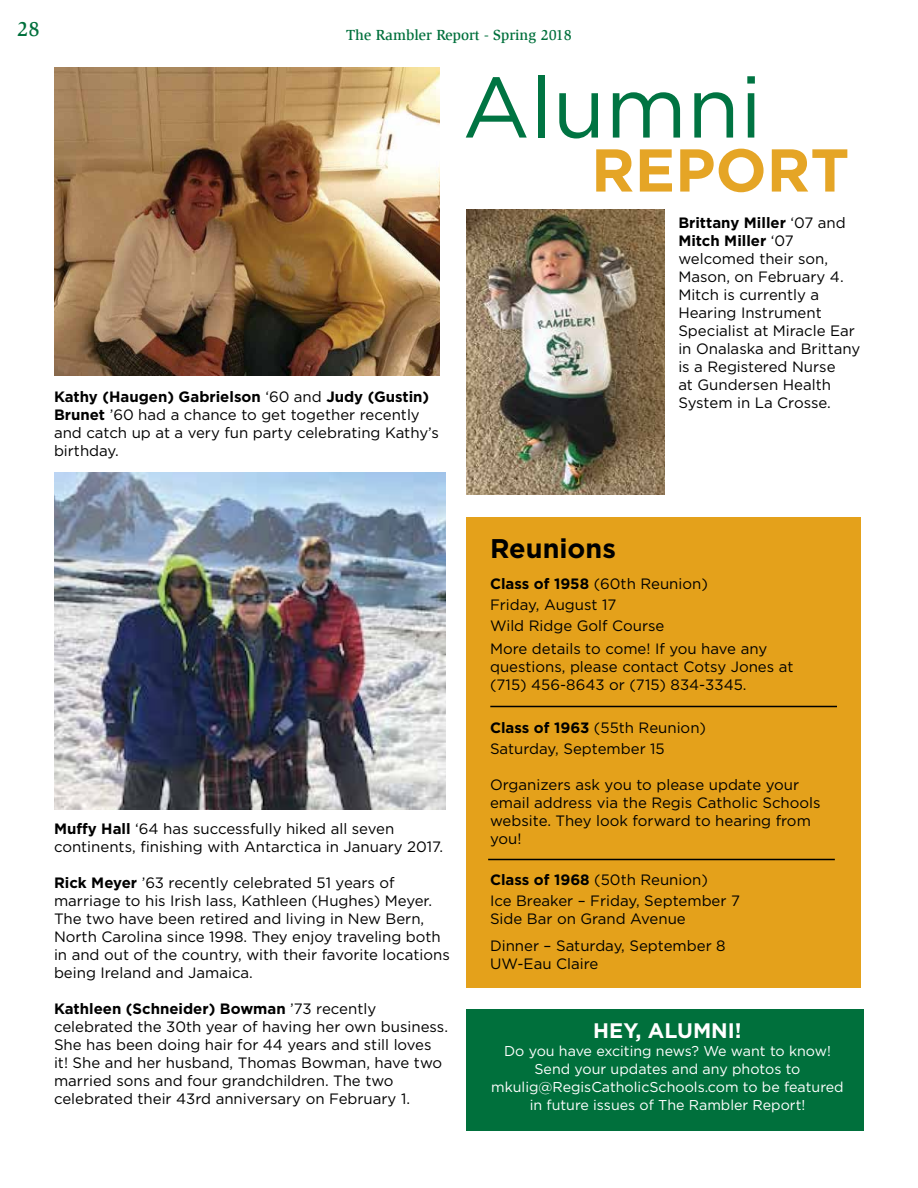
<style>
.page{position:relative;width:918px;height:1188px;background:#fff}
.page>*{position:absolute;margin:0;border:0;box-sizing:border-box;transform-origin:0 0}
.t1{font:85.8px "Gotham";color:#007442}
.t2{font:700 60.3px "Gotham";color:#e5a526}
.t3{font:700 27px "Gotham";color:#000}
.t4{font:700 21px "Gotham";color:#fff}
.t5{font:500 21px "Slimbach LT";color:#00703c}
.t6{font:15px/18px "Gotham";color:#000}
.t7{font:500 15px "Slimbach LT";color:#00703c}
.t8{font:14.25px/18px "Gotham";color:#fff;text-align:center}
.s1{font-weight:700}
</style>
<div class="page">
<div style="left:467px;top:518px;width:394px;height:470px;background:#e4a11b"></div>
<div style="left:467px;top:1009px;width:397px;height:122px;background:#00703c"></div>
<img style="left:54px;top:472px;width:392px;height:338px">
<img style="left:54px;top:68px;width:386px;height:307px">
<img style="left:466px;top:210px;width:199px;height:285px">
<hr style="left:490px;top:706px;width:347px;height:1px;background:#000">
<hr style="left:488px;top:859px;width:347px;height:1px;background:#000">
<h3 class="t5" style="left:17px;top:16px;width:24px">28</h3>
<p class="t7" style="left:346px;top:26px;width:227px">The Rambler Report - Spring 2018</p>
<p class="t6" style="left:54px;top:387px;width:387px"><span class="s1">Kathy (Haugen) Gabrielson</span> ‘60 and <span class="s1">Judy (Gustin)<br>Brunet</span> ’60 had a chance to get together recently and catch up at a very fun party celebrating Kathy’s birthday.</p>
<h1 class="t1" style="left:462px;top:60px;width:301px">Alumni</h1>
<h2 class="t2" style="left:591px;top:135px;width:260px">REPORT</h2>
<p class="t6" style="left:678px;top:213px;width:183px"><span class="s1">Brittany Miller</span> ‘07 and<br><span class="s1">Mitch Miller</span> ‘07 welcomed their son,<br>Mason, on February 4.<br>Mitch is currently a<br>Hearing Instrument<br>Specialist at Miracle Ear in Onalaska and Brittany is a Registered Nurse<br>at Gundersen Health<br>System in La Crosse.</p>
<p class="t6" style="left:54px;top:819px;width:391px"><span class="s1">Muffy Hall</span> ‘64 has successfully hiked all seven continents, finishing with Antarctica in January 2017.</p>
<p class="t6" style="left:54px;top:873px;width:397px"><span class="s1">Rick Meyer</span> ’63 recently celebrated 51 years of marriage to his Irish lass, Kathleen (Hughes) Meyer.<br>The two have been retired and living in New Bern, North Carolina since 1998. They enjoy traveling both in and out of the country, with their favorite locations being Ireland and Jamaica.</p>
<p class="t6" style="left:54px;top:999px;width:396px"><span class="s1">Kathleen (Schneider) Bowman</span> ’73 recently celebrated the 30th year of having her own business.<br>She has been doing hair for 44 years and still loves it! She and her husband, Thomas Bowman, have two married sons and four grandchildren. The two celebrated their 43rd anniversary on February 1.</p>
<h3 class="t3" style="left:490px;top:533px;width:127px">Reunions</h3>
<p class="t6" style="left:490px;top:573px;width:219px;line-height:21px"><span class="s1">Class of 1958</span> (60th Reunion)<br>Friday, August 17<br>Wild Ridge Golf Course</p>
<p class="t6" style="left:490px;top:639px;width:305px">More details to come! If you have any questions, please contact Cotsy Jones at (715) 456-8643 or (715) 834-3345.</p>
<p class="t6" style="left:490px;top:717px;width:218px;line-height:21px"><span class="s1">Class of 1963</span> (55th Reunion)<br>Saturday, September 15</p>
<p class="t6" style="left:490px;top:776px;width:332px">Organizers ask you to please update your email address via the Regis Catholic Schools website. They look forward to hearing from you!</p>
<p class="t6" style="left:490px;top:869px;width:252px;line-height:21px"><span class="s1">Class of 1968</span> (50th Reunion)<br>Ice Breaker – Friday, September 7</p>
<p class="t6" style="left:490px;top:905px;width:237px;line-height:27px">Side Bar on Grand Avenue<br>Dinner – Saturday, September 8</p>
<p class="t6" style="left:490px;top:954px;width:110px">UW-Eau Claire</p>
<h3 class="t4" style="left:593px;top:1019px;width:150px">HEY, ALUMNI!</h3>
<p class="t8" style="left:491px;top:1042px;width:354px">Do you have exciting news? We want to know!<br>Send your updates and any photos to mkulig@RegisCatholicSchools.com to be featured in future issues of The Rambler Report!</p>
</div>
